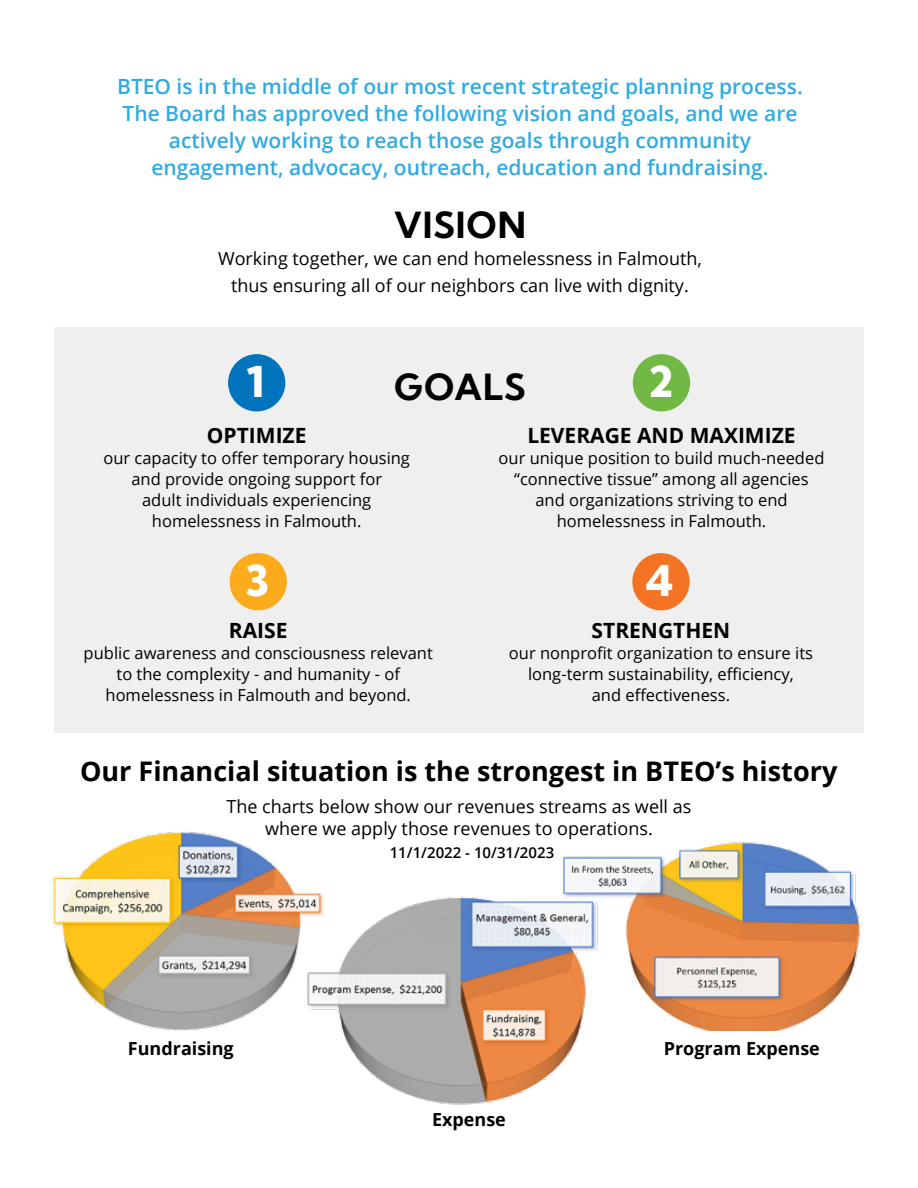
<style>
.page{position:relative;width:918px;height:1188px;background:#fff}
.page>*{position:absolute;margin:0;border:0;box-sizing:border-box;transform-origin:0 0}
.t1{font:42.45px "Kumbh Sans";color:#fff}
.t2{font:36px "Kumbh Sans";letter-spacing:.025em;color:#000}
.t3{font:700 27px "Open Sans";color:#000}
.t4{font:600 21px/27px "Open Sans";color:#2fabe1;text-align:center}
.t5{font:700 21px "Open Sans";color:#000}
.t6{font:18px/27px "Open Sans";color:#000;text-align:center}
.t7{font:700 18px "Open Sans";color:#000}
.t8{font:16.5px/21px "Open Sans";color:#000;text-align:center}
.t9{font:600 15px "Open Sans";color:#000}
</style>
<div class="page">
<div style="left:54px;top:327px;width:810px;height:406px;background:#efefef"></div>
<div style="left:228px;top:354px;width:57px;height:57px;background:#0074bc;border-radius:50%"></div>
<div style="left:633px;top:354px;width:57px;height:57px;background:#72b844;border-radius:50%"></div>
<div style="left:230px;top:553px;width:57px;height:57px;background:#fbab1b;border-radius:50%"></div>
<div style="left:632px;top:553px;width:58px;height:57px;background:#f37322;border-radius:50%"></div>
<img style="left:563px;top:842px;width:297px;height:188px">
<img style="left:53px;top:831px;width:251px;height:200px">
<img style="left:304px;top:888px;width:297px;height:217px">
<p class="t4" style="left:117px;top:73px;width:687px">BTEO is in the middle of our most recent strategic planning process.<br>The Board has approved the following vision and goals, and we are actively working to reach those goals through community engagement, advocacy, outreach, education and fundraising.</p>
<h2 class="t2" style="left:394px;top:202px;width:133px">VISION</h2>
<p class="t6" style="left:218px;top:244px;width:485px">Working together, we can end homelessness in Falmouth, thus ensuring all of our neighbors can live with dignity.</p>
<h1 class="t1" style="left:247px;top:356px;width:19px">1</h1>
<h1 class="t1" style="left:648px;top:356px;width:27px">2</h1>
<p class="t5" style="left:527px;top:421px;width:270px">LEVERAGE AND MAXIMIZE</p>
<p class="t8" style="left:499px;top:447px;width:327px">our unique position to build much-needed “connective tissue” among all agencies and organizations striving to end homelessness in Falmouth.</p>
<h1 class="t1" style="left:245px;top:555px;width:26px">3</h1>
<p class="t5" style="left:229px;top:616px;width:60px">RAISE</p>
<p class="t8" style="left:84px;top:643px;width:351px">public awareness and consciousness relevant to the complexity - and humanity - of homelessness in Falmouth and beyond.</p>
<h2 class="t2" style="left:394px;top:365px;width:133px">GOALS</h2>
<p class="t5" style="left:207px;top:421px;width:101px">OPTIMIZE</p>
<p class="t8" style="left:103px;top:447px;width:308px">our capacity to offer temporary housing and provide ongoing support for<br>adult individuals experiencing homelessness in Falmouth.</p>
<h1 class="t1" style="left:646px;top:555px;width:29px">4</h1>
<p class="t5" style="left:592px;top:616px;width:140px">STRENGTHEN</p>
<p class="t8" style="left:509px;top:643px;width:306px">our nonprofit organization to ensure its long-term sustainability, efficiency,<br>and effectiveness.</p>
<h3 class="t3" style="left:80px;top:752px;width:759px">Our Financial situation is the strongest in BTEO’s history</h3>
<p class="t6" style="left:227px;top:794px;width:466px;line-height:22.5px">The charts below show our revenues streams as well as where we apply those revenues to operations.</p>
<p class="t7" style="left:128px;top:1036px;width:107px">Fundraising</p>
<p class="t9" style="left:390px;top:842px;width:166px">11/1/2022 - 10/31/2023</p>
<p class="t7" style="left:432px;top:1107px;width:75px">Expense</p>
<p class="t7" style="left:664px;top:1036px;width:158px">Program Expense</p>
</div>
